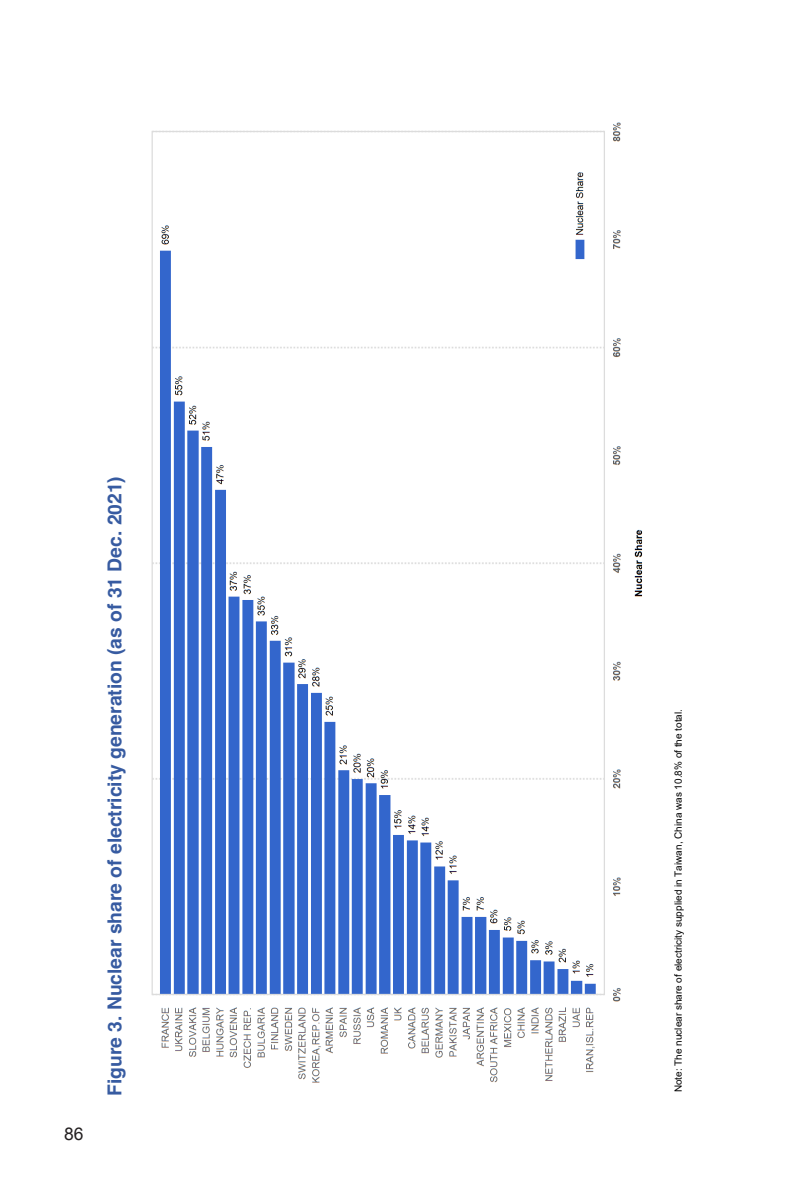
<style>
.page{position:relative;width:794px;height:1191px;background:#fff}
.page>*{position:absolute;margin:0;border:0;box-sizing:border-box;transform-origin:0 0}
.t1{font:700 19.25px "Helvetica";color:#375ba1}
.t2{font:17.5px "Arial";color:#231f20}
.t3{font:9.97px "Arial";color:#000}
</style>
<div class="page">
<img style="left:151px;top:122px;width:491px;height:961px">
<h2 class="t2" style="left:64px;top:1121px;width:21px">86</h2>
<h1 class="t1" style="left:103px;top:1095px;width:621px;rotate:-90deg">Figure 3. Nuclear share of electricity generation (as of 31 Dec. 2021)</h1>
<p class="t3" style="left:671px;top:1092px;width:385px;rotate:-90deg">Note: The nuclear share of electricity supplied in Taiwan, China was 10.8% of the total.</p>
</div>
